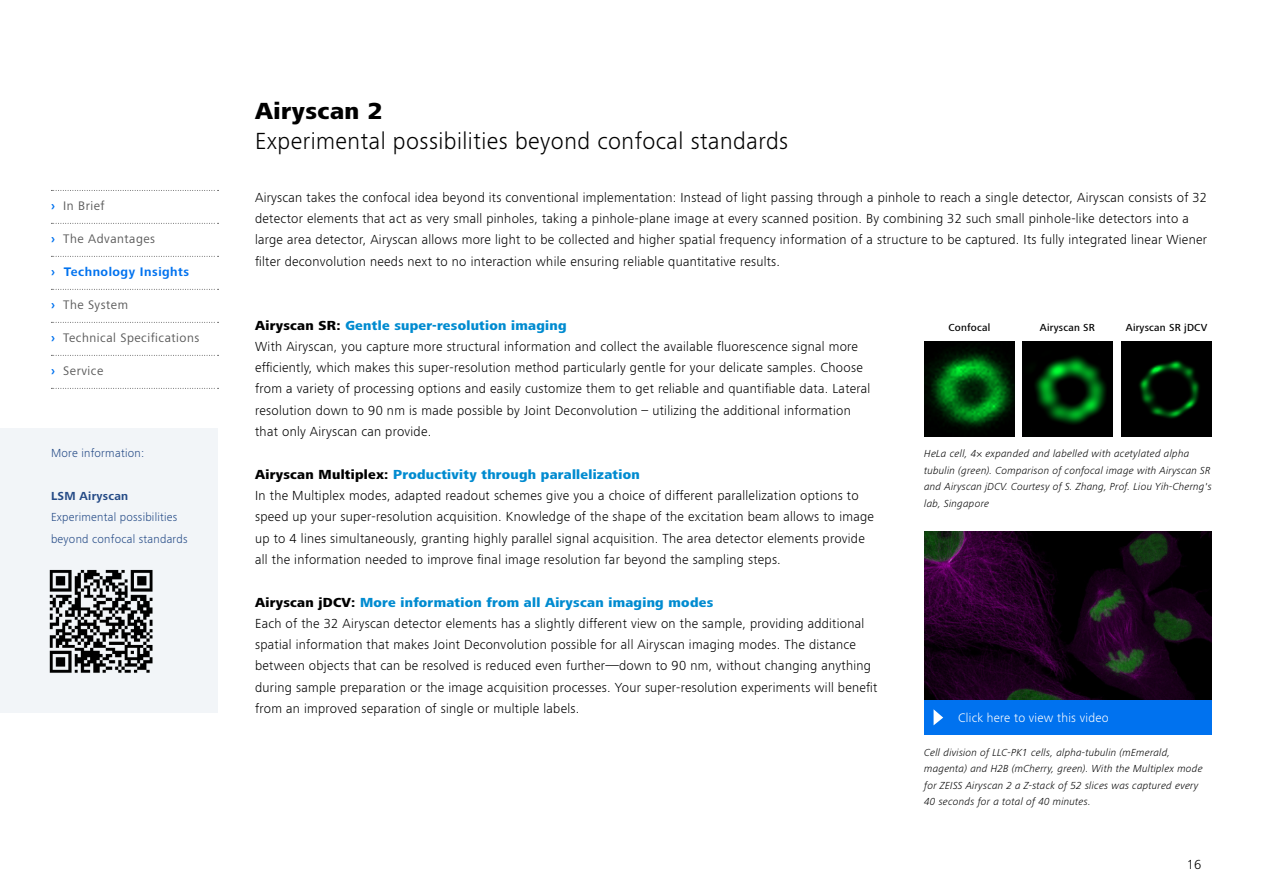
<style>
.page{position:relative;width:1263px;height:893px;background:#fff}
.page>*{position:absolute;margin:0;border:0;box-sizing:border-box;transform-origin:0 0}
.t1{font:300 24px "ZEISS Frutiger Next W1 G";letter-spacing:.02em;color:#000}
.t2{font:800 24px "ZEISS Frutiger Next W1 G";letter-spacing:.02em;color:#000}
.t3{font:300 13.5px/21.3px "ZEISS Frutiger Next W1 G";letter-spacing:.02em;color:#000}
.t4{font:12.75px "ZEISS Frutiger Next W1 G";letter-spacing:.04em;color:#595959}
.t5{font:300 12.75px "ZEISS Frutiger Next W1 G";letter-spacing:.02em;color:#fff}
.t6{font:700 12.75px "ZEISS Frutiger Next W1 G";letter-spacing:.04em;color:#0072ef}
.t7{font:300 12px/21.3px "ZEISS Frutiger Next W1 G";letter-spacing:.02em;color:#244a86}
.t8{font:700 12px "ZEISS Frutiger Next W1 G";letter-spacing:.02em;color:#244a86}
.t9{font:italic 300 10.5px/16.5px "ZEISS Frutiger Next W1 G";letter-spacing:.02em;color:#000}
.t10{font:500 10.5px "ZEISS Frutiger Next W1 G";letter-spacing:.02em;color:#000}
.s1{font-weight:700;color:#0072ef}
.s2{font-weight:800}
.s3{font-weight:800;color:#008bd0}
</style>
<div class="page">
<img style="left:924px;top:532px;width:288px;height:168px">
<img style="left:1022px;top:342px;width:91px;height:94px">
<img style="left:924px;top:342px;width:90px;height:94px">
<img style="left:1121px;top:342px;width:91px;height:94px">
<div style="left:0;top:428px;width:218px;height:285px;background:#f2f5f8"></div>
<img style="left:49px;top:569px;width:104px;height:104px">
<div style="left:924px;top:700px;width:288px;height:34px;background:#0072ef"></div>
<svg style="left:933px;top:709px;width:10px;height:16px"></svg>
<svg style="left:51px;top:190px;width:168px;height:1px"></svg>
<svg style="left:51px;top:223px;width:168px;height:1px"></svg>
<svg style="left:51px;top:256px;width:168px;height:1px"></svg>
<svg style="left:51px;top:289px;width:168px;height:1px"></svg>
<svg style="left:51px;top:322px;width:168px;height:1px"></svg>
<svg style="left:51px;top:355px;width:168px;height:1px"></svg>
<svg style="left:51px;top:388px;width:168px;height:1px"></svg>
<p class="t4" style="left:51px;top:197px;width:55px"><span class="s1">›</span> In Brief</p>
<p class="t4" style="left:51px;top:230px;width:106px"><span class="s1">›</span> The Advantages</p>
<p class="t6" style="left:51px;top:263px;width:140px">› Technology Insights</p>
<p class="t4" style="left:51px;top:296px;width:79px"><span class="s1">›</span> The System</p>
<p class="t4" style="left:51px;top:329px;width:150px"><span class="s1">›</span> Technical Specifications</p>
<p class="t4" style="left:51px;top:362px;width:54px"><span class="s1">›</span> Service</p>
<p class="t7" style="left:51px;top:442px;width:95px">More information:</p>
<p class="t8" style="left:51px;top:487px;width:79px">LSM Airyscan</p>
<p class="t7" style="left:51px;top:506px;width:138px">Experimental possibilities beyond confocal standards</p>
<h1 class="t2" style="left:255px;top:94px;width:129px">Airyscan 2</h1>
<h1 class="t1" style="left:255px;top:125px;width:534px">Experimental possibilities beyond confocal standards</h1>
<p class="t3" style="left:255px;top:186px;width:953px">Airyscan takes the confocal idea beyond its conventional implementation: Instead of light passing through a pinhole to reach a single detector, Airyscan consists of 32 detector elements that act as very small pinholes, taking a pinhole-plane image at every scanned position. By combining 32 such small pinhole-like detectors into a large area detector, Airyscan allows more light to be collected and higher spatial frequency information of a structure to be captured. Its fully integrated linear Wiener filter deconvolution needs next to no interaction while ensuring reliable quantitative results.</p>
<p class="t3" style="left:255px;top:314px;width:617px"><span class="s2">Airyscan SR:</span> <span class="s3">Gentle super-resolution imaging<br></span>With Airyscan, you capture more structural information and collect the available fluorescence signal more efficiently, which makes this super-resolution method particularly gentle for your delicate samples. Choose from a variety of processing options and easily customize them to get reliable and quantifiable data. Lateral resolution down to 90 nm is made possible by Joint Deconvolution – utilizing the additional information that only Airyscan can provide.</p>
<p class="t3" style="left:255px;top:463px;width:620px"><span class="s2">Airyscan Multiplex:</span> <span class="s3">Productivity through parallelization<br></span>In the Multiplex modes, adapted readout schemes give you a choice of different parallelization options to speed up your super-resolution acquisition. Knowledge of the shape of the excitation beam allows to image up to 4 lines simultaneously, granting highly parallel signal acquisition. The area detector elements provide all the information needed to improve final image resolution far beyond the sampling steps.</p>
<p class="t3" style="left:255px;top:591px;width:624px"><span class="s2">Airyscan jDCV:</span> <span class="s3">More information from all Airyscan imaging modes<br></span>Each of the 32 Airyscan detector elements has a slightly different view on the sample, providing additional spatial information that makes Joint Deconvolution possible for all Airyscan imaging modes. The distance between objects that can be resolved is reduced even further—down to 90 nm, without changing anything during sample preparation or the image acquisition processes. Your super-resolution experiments will benefit from an improved separation of single or multiple labels.</p>
<p class="t10" style="left:948px;top:320px;width:43px">Confocal</p>
<p class="t10" style="left:1040px;top:320px;width:57px">Airyscan SR</p>
<p class="t10" style="left:1126px;top:320px;width:83px">Airyscan SR jDCV</p>
<p class="t9" style="left:924px;top:445px;width:289px">HeLa cell, 4× expanded and labelled with acetylated alpha tubulin (green). Comparison of confocal image with Airyscan SR and Airyscan jDCV. Courtesy of S. Zhang, Prof. Liou Yih-Cherng's lab, Singapore</p>
<p class="t5" style="left:958px;top:709px;width:152px">Click here to view this video</p>
<p class="t9" style="left:924px;top:743px;width:280px">Cell division of LLC-PK1 cells, alpha-tubulin (mEmerald, magenta) and H2B (mCherry, green). With the Multiplex mode for ZEISS Airyscan 2 a Z-stack of 52 slices was captured every 40 seconds for a total of 40 minutes.</p>
<p class="t3" style="left:1187px;top:853px;width:16px">16</p>
</div>
